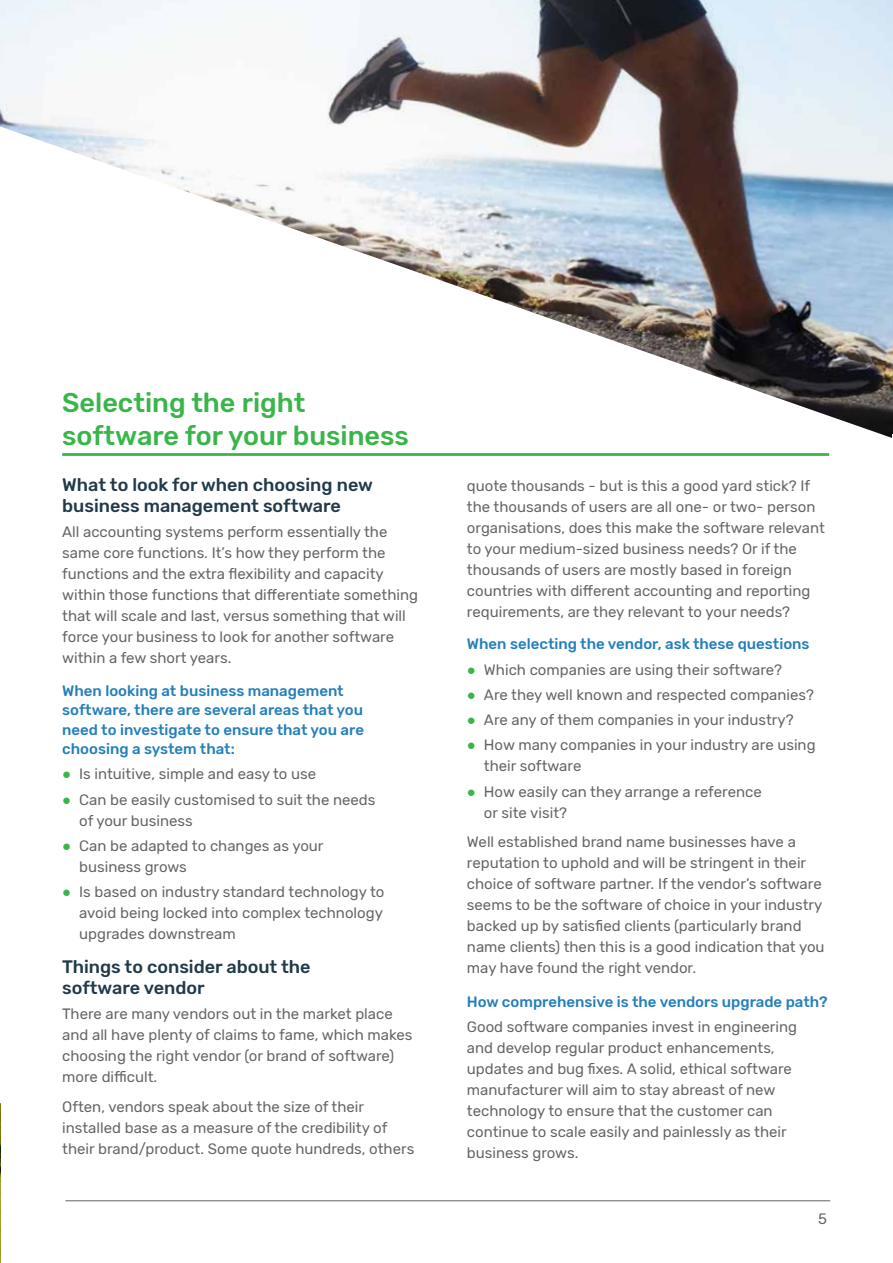
<style>
.page{position:relative;width:893px;height:1263px;background:#fff}
.page>*{position:absolute;margin:0;border:0;box-sizing:border-box;transform-origin:0 0}
.t1{font:500 27px/33px "Rubik";color:#39b54a}
.t2{font:500 18px/21px "Rubik";color:#213949}
.t3{font:15px/21px "Rubik";color:#636466}
.t4{font:500 15px/19.5px "Rubik";color:#247fba}
.s1{font-family:"Arial";font-weight:900;color:#39b54a}
</style>
<div class="page">
<img style="left:0;top:0;width:893px;height:438px">
<img style="left:0;top:1103px;width:1px;height:160px">
<hr style="left:65px;top:1200px;width:765px;height:1px;background:#636466">
<hr style="left:62px;top:453px;width:767px;height:3px;background:#39b54a">
<h1 class="t1" style="left:62px;top:386px;width:348px">Selecting the right software for your business</h1>
<p class="t2" style="left:62px;top:475px;width:312px">What to look for when choosing new business management software</p>
<p class="t3" style="left:62px;top:522px;width:357px">All accounting systems perform essentially the same core functions. It’s how they perform the functions and the extra flexibility and capacity within those functions that differentiate something that will scale and last, versus something that will force your business to look for another software within a few short years.</p>
<p class="t4" style="left:62px;top:681px;width:303px">When looking at business management software, there are several areas that you need to investigate to ensure that you are choosing a system that:</p>
<p class="t3" style="left:62px;top:764px;width:255px"><span class="s1">●</span> Is intuitive, simple and easy to use</p>
<p class="t3" style="left:79px;top:789px;width:298px;text-indent:-17px"><span class="s1">●</span> Can be easily customised to suit the needs of your business</p>
<p class="t3" style="left:79px;top:836px;width:246px;text-indent:-17px"><span class="s1">●</span> Can be adapted to changes as your business grows</p>
<p class="t3" style="left:79px;top:882px;width:307px;text-align:justify;text-indent:-17px"><span class="s1">●</span> Is based on industry standard technology to avoid being locked into complex technology upgrades downstream</p>
<p class="t2" style="left:62px;top:957px;width:250px">Things to consider about the software vendor</p>
<p class="t3" style="left:62px;top:1004px;width:352px">There are many vendors out in the market place and all have plenty of claims to fame, which makes choosing the right vendor (or brand of software) more difficult.</p>
<p class="t3" style="left:62px;top:1096px;width:354px">Often, vendors speak about the size of their installed base as a measure of the credibility of their brand/product. Some quote hundreds, others</p>
<p class="t3" style="left:467px;top:476px;width:359px">quote thousands - but is this a good yard stick? If the thousands of users are all one- or two- person organisations, does this make the software relevant to your medium-sized business needs? Or if the thousands of users are mostly based in foreign countries with different accounting and reporting requirements, are they relevant to your needs?</p>
<p class="t4" style="left:467px;top:635px;width:344px">When selecting the vendor, ask these questions</p>
<p class="t3" style="left:467px;top:659px;width:316px"><span class="s1">●</span> Which companies are using their software?</p>
<p class="t3" style="left:467px;top:684px;width:349px"><span class="s1">●</span> Are they well known and respected companies?</p>
<p class="t3" style="left:467px;top:710px;width:328px"><span class="s1">●</span> Are any of them companies in your industry?</p>
<p class="t3" style="left:484px;top:735px;width:333px;text-indent:-17px"><span class="s1">●</span> How many companies in your industry are using their software</p>
<p class="t3" style="left:484px;top:781px;width:279px;text-indent:-17px"><span class="s1">●</span> How easily can they arrange a reference or site visit?</p>
<p class="t3" style="left:467px;top:832px;width:359px">Well established brand name businesses have a reputation to uphold and will be stringent in their choice of software partner. If the vendor’s software seems to be the software of choice in your industry backed up by satisfied clients (particularly brand name clients) then this is a good indication that you may have found the right vendor.</p>
<p class="t4" style="left:467px;top:992px;width:362px">How comprehensive is the vendors upgrade path?</p>
<p class="t3" style="left:467px;top:1017px;width:332px">Good software companies invest in engineering and develop regular product enhancements, updates and bug fixes. A solid, ethical software manufacturer will aim to stay abreast of new technology to ensure that the customer can continue to scale easily and painlessly as their business grows.</p>
<p class="t3" style="left:818px;top:1208px;width:10px">5</p>
</div>
